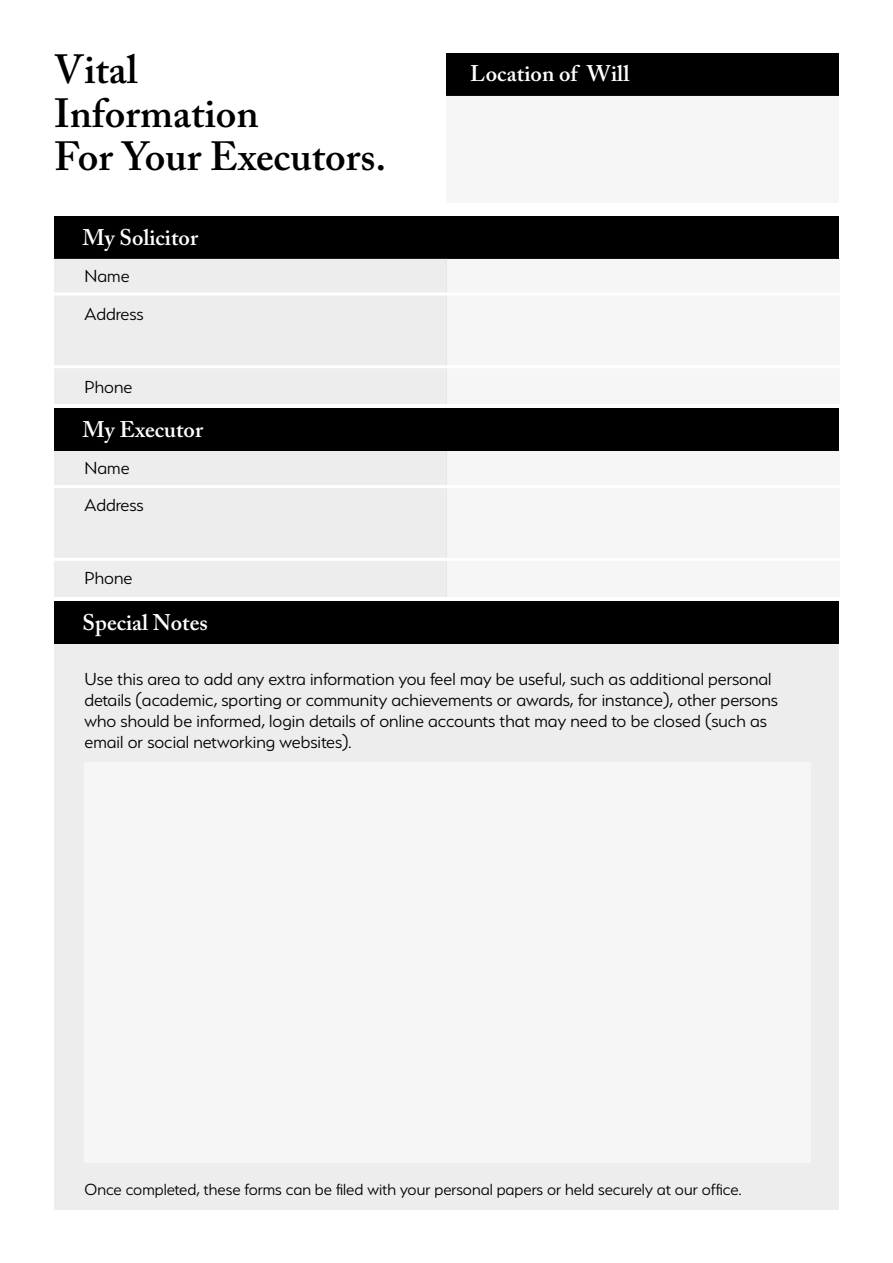
<style>
.page{position:relative;width:893px;height:1263px;background:#fff}
.page>*{position:absolute;margin:0;border:0;box-sizing:border-box;transform-origin:0 0}
.t1{font:600 40.5px/43.5px "Adobe Caslon Pro";color:#000}
.t2{font:600 22.5px "Adobe Caslon Pro";color:#fff}
.t3{font:300 19.5px/21px "Serenity";color:#000}
.t4{font:300 18px "Serenity";color:#000}
</style>
<div class="page">
<div style="left:54px;top:216px;width:785px;height:42px;background:#000"></div>
<div style="left:54px;top:408px;width:785px;height:42px;background:#000"></div>
<div style="left:54px;top:602px;width:785px;height:42px;background:#000"></div>
<div style="left:446px;top:54px;width:393px;height:42px;background:#000"></div>
<div style="left:54px;top:258px;width:392px;height:146px;background:#eeedee"></div>
<div style="left:54px;top:451px;width:392px;height:146px;background:#eeedee"></div>
<div style="left:54px;top:644px;width:785px;height:566px;background:#eeedee"></div>
<div style="left:446px;top:96px;width:393px;height:107px;background:#f6f6f6"></div>
<div style="left:446px;top:258px;width:394px;height:146px;background:#f6f6f6"></div>
<div style="left:446px;top:451px;width:394px;height:146px;background:#f6f6f6"></div>
<div style="left:85px;top:762px;width:726px;height:401px;background:#f6f6f6"></div>
<hr style="left:54px;top:292px;width:787px;height:3px;background:#fff">
<hr style="left:54px;top:485px;width:787px;height:3px;background:#fff">
<hr style="left:54px;top:365px;width:787px;height:3px;background:#fff">
<hr style="left:54px;top:558px;width:787px;height:3px;background:#fff">
<h1 class="t1" style="left:54px;top:48px;width:334px">Vital<br>Information<br>For Your Executors.</h1>
<p class="t2" style="left:82px;top:224px;width:117px">My Solicitor</p>
<p class="t3" style="left:85px;top:265px;width:47px">Name</p>
<p class="t3" style="left:85px;top:303px;width:61px">Address</p>
<p class="t3" style="left:85px;top:376px;width:49px">Phone</p>
<p class="t2" style="left:82px;top:416px;width:122px">My Executor</p>
<p class="t3" style="left:85px;top:457px;width:47px">Name</p>
<p class="t3" style="left:85px;top:494px;width:61px">Address</p>
<p class="t3" style="left:85px;top:568px;width:49px">Phone</p>
<p class="t2" style="left:82px;top:609px;width:127px">Special Notes</p>
<p class="t2" style="left:470px;top:61px;width:160px">Location of Will</p>
<p class="t3" style="left:85px;top:668px;width:695px">Use this area to add any extra information you feel may be useful, such as additional personal details (academic, sporting or community achievements or awards, for instance), other persons who should be informed, login details of online accounts that may need to be closed (such as email or social networking websites).</p>
<p class="t4" style="left:85px;top:1180px;width:658px">Once completed, these forms can be filed with your personal papers or held securely at our office.</p>
</div>
